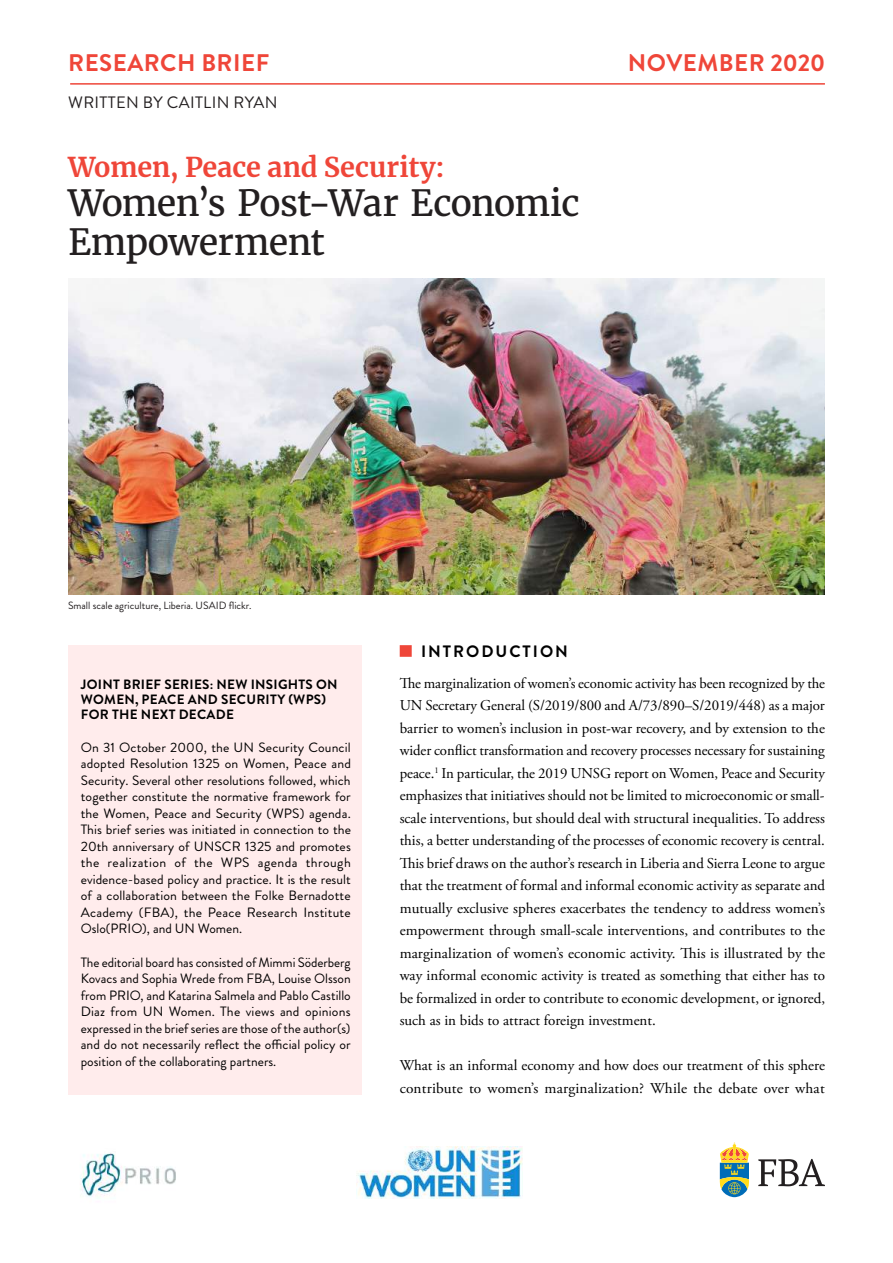
<style>
.page{position:relative;width:893px;height:1263px;background:#fff}
.page>*{position:absolute;margin:0;border:0;box-sizing:border-box;transform-origin:0 0}
.t1{font:36px/39px "Merriweather";letter-spacing:-.03em;color:#231f20}
.t2{font:700 27px "Merriweather";letter-spacing:-.005em;color:#ef4639}
.t3{font:700 24px "Brandon Grotesque";letter-spacing:.02em;color:#ef4639}
.t4{font:16.5px "Brandon Grotesque";letter-spacing:.02em;color:#231f20}
.t5{font:700 16.5px "Brandon Grotesque";letter-spacing:.12em;color:#000}
.t6{font:15px/22.5px "Adobe Garamond Pro";color:#000;text-align:justify}
.t7{font:13.5px/16.5px "Brandon Grotesque";color:#000;text-align:justify}
.t8{font:700 13.5px/15px "Brandon Grotesque";letter-spacing:.02em;color:#000}
.t9{font:10.5px "Brandon Grotesque";color:#231f20}
</style>
<div class="page">
<svg style="left:719px;top:1142px;width:30px;height:55px"></svg>
<svg style="left:758px;top:1159px;width:67px;height:27px"></svg>
<div style="left:68px;top:645px;width:293px;height:450px;background:#ffecec"></div>
<img style="left:357px;top:1146px;width:166px;height:52px">
<img style="left:80px;top:1153px;width:96px;height:44px">
<img style="left:68px;top:279px;width:757px;height:315px">
<hr style="left:70px;top:83px;width:755px;height:2px;background:#ef4639">
<div style="left:400px;top:645px;width:12px;height:12px;background:#ef4639"></div>
<h3 class="t3" style="left:68px;top:46px;width:202px">RESEARCH BRIEF</h3>
<h3 class="t3" style="left:628px;top:46px;width:199px">NOVEMBER 2020</h3>
<p class="t4" style="left:68px;top:91px;width:211px">WRITTEN BY CAITLIN RYAN</p>
<h2 class="t2" style="left:68px;top:149px;width:378px">Women, Peace and Security:</h2>
<h1 class="t1" style="left:68px;top:184px;width:513px">Women’s Post-War Economic<br>Empowerment</h1>
<p class="t9" style="left:68px;top:598px;width:185px">Small scale agriculture, Liberia. USAID flickr.</p>
<p class="t8" style="left:81px;top:677px;width:258px">JOINT BRIEF SERIES: NEW INSIGHTS ON<br>WOMEN, PEACE AND SECURITY (WPS)<br>FOR THE NEXT DECADE</p>
<p class="t7" style="left:81px;top:739px;width:272px">On 31 October 2000, the UN Security Council adopted Resolution 1325 on Women, Peace and Security. Several other resolutions followed, which together constitute the normative framework for the Women, Peace and Security (WPS) agenda.<br>This brief series was initiated in connection to the 20th anniversary of UNSCR 1325 and promotes the realization of the WPS agenda through evidence-based policy and practice. It is the result of a collaboration between the Folke Bernadotte Academy (FBA), the Peace Research Institute Oslo(PRIO), and UN Women.</p>
<p class="t7" style="left:81px;top:954px;width:272px">The editorial board has consisted of Mimmi Söderberg Kovacs and Sophia Wrede from FBA, Louise Olsson from PRIO, and Katarina Salmela and Pablo Castillo Diaz from UN Women. The views and opinions expressed in the brief series are those of the author(s) and do not necessarily reflect the official policy or position of the collaborating partners.</p>
<p class="t5" style="left:421px;top:639px;width:148px">INTRODUCTION</p>
<p class="t6" style="left:400px;top:672px;width:427px">The marginalization of women’s economic activity has been recognized by the UN Secretary General (S/2019/800 and A/73/890–S/2019/448) as a major barrier to women’s inclusion in post-war recovery, and by extension to the wider conflict transformation and recovery processes necessary for sustaining peace.<sup>1</sup> In particular, the 2019 UNSG report on Women, Peace and Security emphasizes that initiatives should not be limited to microeconomic or small&shy;scale interventions, but should deal with structural inequalities. To address this, a better understanding of the processes of economic recovery is central.<br>This brief draws on the author’s research in Liberia and Sierra Leone to argue that the treatment of formal and informal economic activity as separate and mutually exclusive spheres exacerbates the tendency to address women’s empowerment through small-scale interventions, and contributes to the marginalization of women’s economic activity. This is illustrated by the way informal economic activity is treated as something that either has to be formalized in order to contribute to economic development, or ignored, such as in bids to attract foreign investment.</p>
<p class="t6" style="left:400px;top:1055px;width:427px">What is an informal economy and how does our treatment of this sphere contribute to women’s marginalization? While the debate over what</p>
</div>
